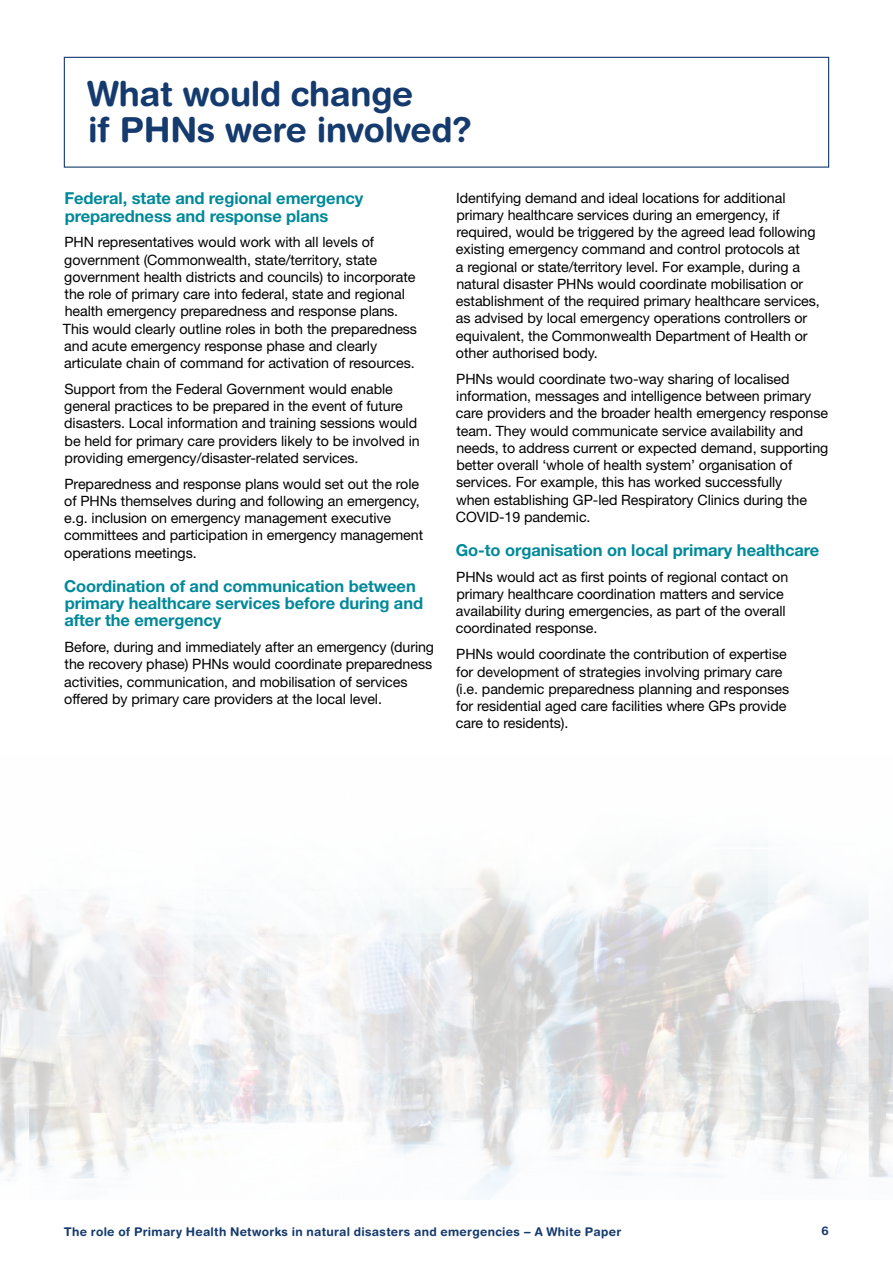
<style>
.page{position:relative;width:893px;height:1263px;background:#fff}
.page>*{position:absolute;margin:0;border:0;box-sizing:border-box;transform-origin:0 0}
.t1{font:700 34.5px/36px "Helvetica Rounded LT Std";letter-spacing:-.01em;color:#153a6e}
.t2{font:700 16.5px/17.2px "Helvetica Neue LT Std";letter-spacing:-.005em;color:#008999}
.t3{font:14.25px/17.2px "Helvetica Neue LT Std";letter-spacing:-.005em;color:#000}
.t4{font:700 12px "Helvetica Rounded LT Std";letter-spacing:.025em;color:#153a6e}
</style>
<div class="page">
<div style="left:64px;top:57px;width:765px;height:111px;border:1px solid #153a6e"></div>
<img style="left:0;top:844px;width:893px;height:355px">
<h1 class="t1" style="left:87px;top:75px;width:386px">What would change<br>if PHNs were involved?</h1>
<p class="t2" style="left:64px;top:189px;width:300px">Federal, state and regional emergency preparedness and response plans</p>
<p class="t3" style="left:63px;top:233px;width:356px">PHN representatives would work with all levels of government (Commonwealth, state/territory, state government health districts and councils) to incorporate the role of primary care into federal, state and regional health emergency preparedness and response plans.<br>This would clearly outline roles in both the preparedness and acute emergency response phase and clearly articulate chain of command for activation of resources.</p>
<p class="t3" style="left:64px;top:380px;width:357px">Support from the Federal Government would enable general practices to be prepared in the event of future disasters. Local information and training sessions would be held for primary care providers likely to be involved in providing emergency/disaster-related services.</p>
<p class="t3" style="left:64px;top:475px;width:360px">Preparedness and response plans would set out the role of PHNs themselves during and following an emergency, e.g. inclusion on emergency management executive committees and participation in emergency management operations meetings.</p>
<p class="t2" style="left:64px;top:577px;width:360px">Coordination of and communication between primary healthcare services before during and after the emergency</p>
<p class="t3" style="left:64px;top:638px;width:371px">Before, during and immediately after an emergency (during the recovery phase) PHNs would coordinate preparedness activities, communication, and mobilisation of services offered by primary care providers at the local level.</p>
<p class="t3" style="left:456px;top:189px;width:365px">Identifying demand and ideal locations for additional primary healthcare services during an emergency, if required, would be triggered by the agreed lead following existing emergency command and control protocols at<br>a regional or state/territory level. For example, during a natural disaster PHNs would coordinate mobilisation or establishment of the required primary healthcare services, as advised by local emergency operations controllers or equivalent, the Commonwealth Department of Health or other authorised body.</p>
<p class="t3" style="left:456px;top:370px;width:374px">PHNs would coordinate two-way sharing of localised information, messages and intelligence between primary care providers and the broader health emergency response team. They would communicate service availability and needs, to address current or expected demand, supporting better overall ‘whole of health system’ organisation of services. For example, this has worked successfully<br>when establishing GP-led Respiratory Clinics during the COVID-19 pandemic.</p>
<p class="t2" style="left:456px;top:541px;width:365px">Go-to organisation on local primary healthcare</p>
<p class="t3" style="left:456px;top:568px;width:334px">PHNs would act as first points of regional contact on primary healthcare coordination matters and service availability during emergencies, as part of the overall coordinated response.</p>
<p class="t3" style="left:456px;top:645px;width:335px">PHNs would coordinate the contribution of expertise for development of strategies involving primary care (i.e. pandemic preparedness planning and responses for residential aged care facilities where GPs provide care to residents).</p>
<p class="t4" style="left:64px;top:1224px;width:559px">The role of Primary Health Networks in natural disasters and emergencies − A White Paper</p>
<p class="t4" style="left:822px;top:1223px;width:9px">6</p>
</div>
